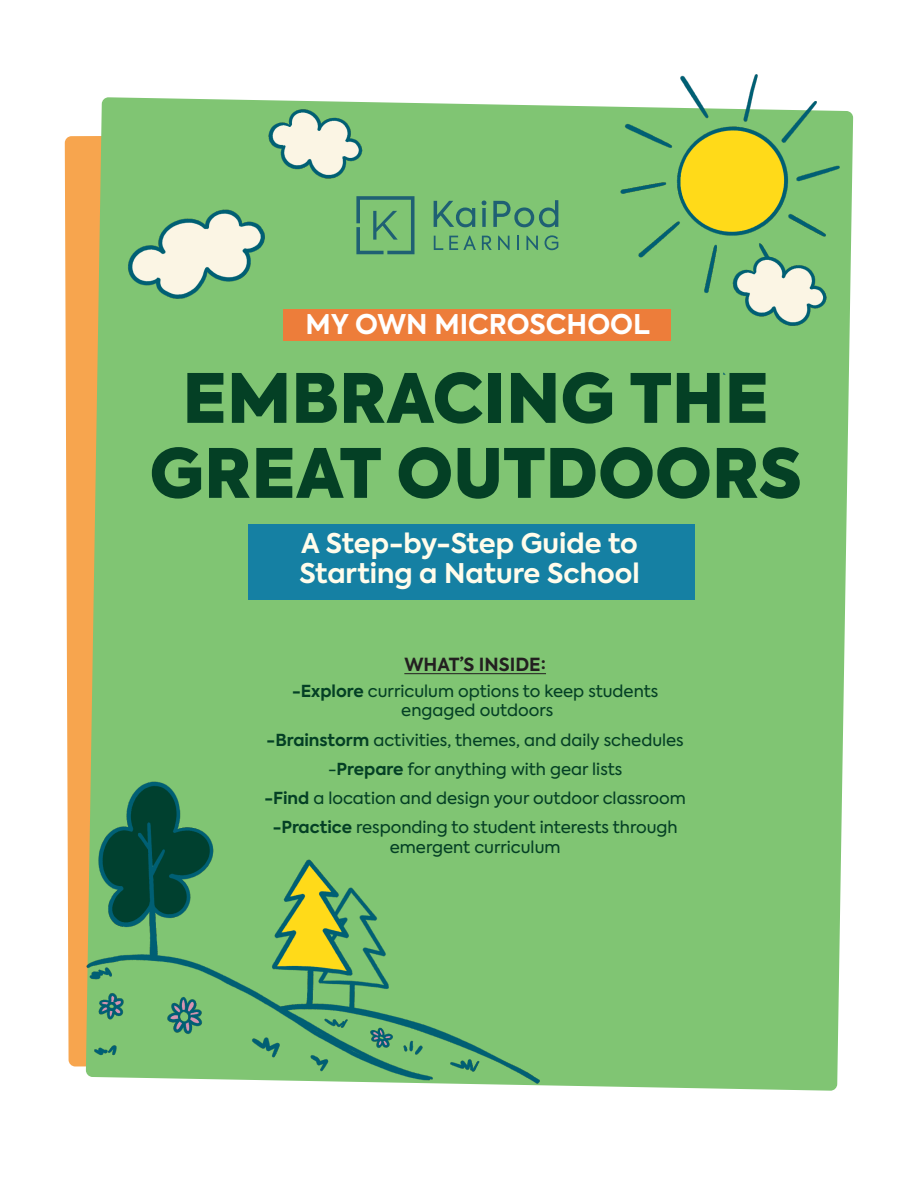
<style>
.page{position:relative;width:918px;height:1188px;background:#fff}
.page>*{position:absolute;margin:0;border:0;box-sizing:border-box;transform-origin:0 0}
.t1{font:900 67.5px/75px "Axiforma";color:#044025;text-align:center}
.Questions{font:700 27px/30px "Axiforma";color:#fffceb}
.Questions-2{font:700 27px "Axiforma";color:#fff}
.B-header{font:700 18px "Axiforma";color:#231f20}
.B-header-2{font:16.5px/19.5px "Axiforma";color:#044025;text-align:center}
.s1{font-weight:700}
</style>
<div class="page">
<img style="left:64px;top:74px;width:790px;height:1017px">
<hr style="left:404px;top:673px;width:142px;height:1px;background:#231f20">
<p class="Questions-2" style="left:305px;top:306px;width:346px">MY OWN MICROSCHOOL</p>
<p class="t1" style="left:149px;top:362px;width:654px">EMBRACING THE<br>GREAT OUTDOORS</p>
<p class="Questions" style="left:299px;top:529px;width:342px">A Step-by-Step Guide to<br>Starting a Nature School</p>
<p class="B-header" style="left:404px;top:652px;width:143px">WHAT’S INSIDE:</p>
<p class="B-header-2" style="left:292px;top:681px;width:368px"><span class="s1">-Explore</span> curriculum options to keep students engaged outdoors</p>
<p class="B-header-2" style="left:267px;top:730px;width:419px"><span class="s1">-Brainstorm</span> activities, themes, and daily schedules</p>
<p class="B-header-2" style="left:328px;top:759px;width:296px">-<span class="s1">Prepare</span> for anything with gear lists</p>
<p class="B-header-2" style="left:264px;top:789px;width:423px"><span class="s1">-Find</span> a location and design your outdoor classroom</p>
<p class="B-header-2" style="left:273px;top:818px;width:406px"><span class="s1">-Practice</span> responding to student interests through emergent curriculum</p>
</div>
